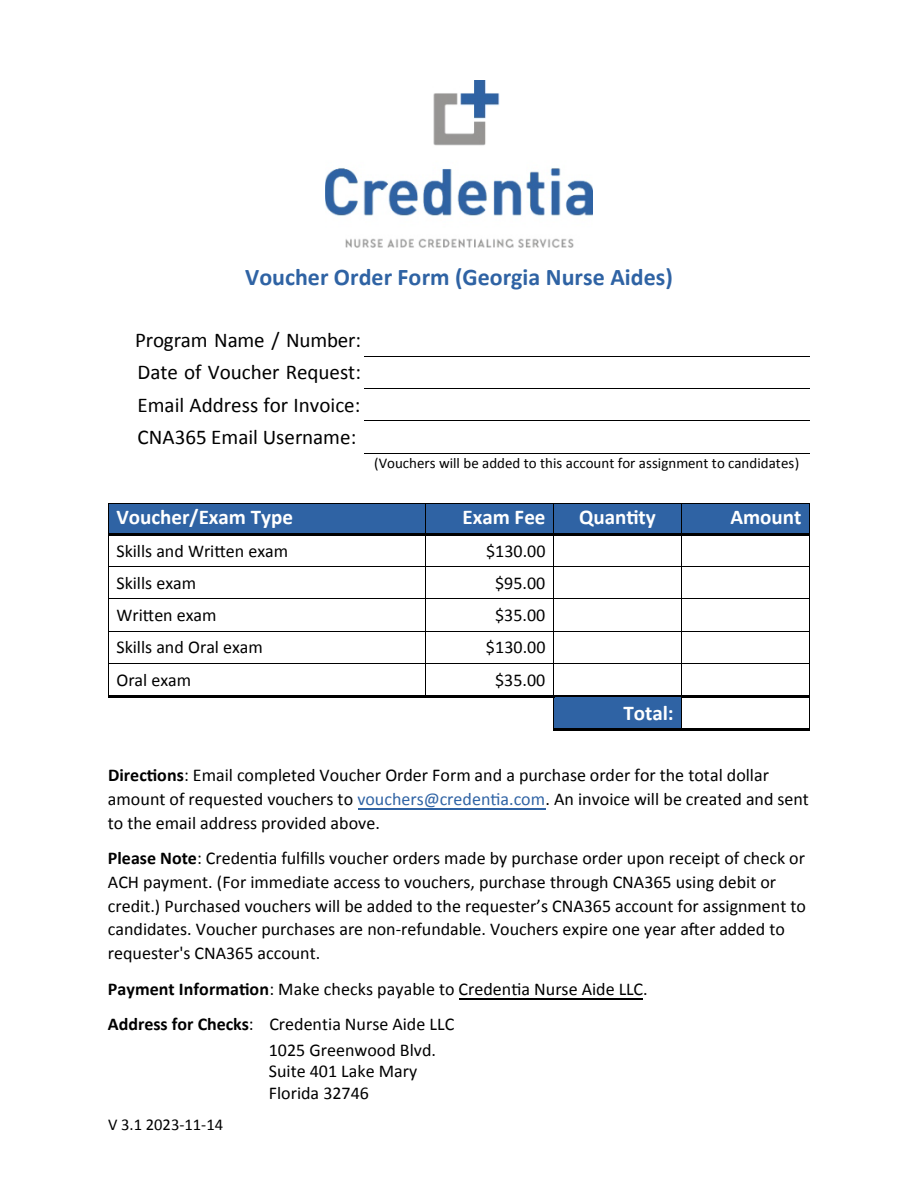
<style>
.page{position:relative;width:918px;height:1188px;background:#fff}
.page>*{position:absolute;margin:0;border:0;box-sizing:border-box;transform-origin:0 0}
.t1{font:700 24px "Calibri";color:#2f63a4}
.t2{font:21px/32.5px "Calibri";color:#000;text-align:justify}
.t3{font:700 21px "Calibri";color:#fff}
.t4{font:18px/23.7px "Calibri";color:#000}
.t5{font:16.5px "Calibri";color:#000}
.t6{font:15px "Calibri";color:#000}
.s1{font-weight:700}
.s2{color:#2f63a4}
</style>
<div class="page">
<hr style="left:364px;top:356px;width:445px;height:1px;background:#000">
<hr style="left:364px;top:388px;width:445px;height:1px;background:#000">
<hr style="left:364px;top:420px;width:445px;height:1px;background:#000">
<hr style="left:364px;top:453px;width:445px;height:1px;background:#000">
<div style="left:109px;top:504px;width:316px;height:30px;background:#2f63a4"></div>
<div style="left:426px;top:504px;width:127px;height:30px;background:#2f63a4"></div>
<div style="left:554px;top:504px;width:127px;height:30px;background:#2f63a4"></div>
<div style="left:682px;top:504px;width:127px;height:30px;background:#2f63a4"></div>
<hr style="left:109px;top:503px;width:316px;height:1px;background:#000">
<hr style="left:426px;top:503px;width:127px;height:1px;background:#000">
<hr style="left:554px;top:503px;width:127px;height:1px;background:#000">
<hr style="left:682px;top:503px;width:127px;height:1px;background:#000">
<hr style="left:108px;top:504px;width:1px;height:30px;background:#000">
<hr style="left:425px;top:504px;width:1px;height:30px;background:#000">
<hr style="left:553px;top:504px;width:1px;height:30px;background:#000">
<hr style="left:681px;top:504px;width:1px;height:30px;background:#000">
<hr style="left:809px;top:504px;width:1px;height:30px;background:#000">
<hr style="left:109px;top:534px;width:316px;height:2px;background:#000">
<hr style="left:427px;top:534px;width:126px;height:2px;background:#000">
<hr style="left:555px;top:534px;width:126px;height:2px;background:#000">
<hr style="left:684px;top:534px;width:125px;height:2px;background:#000">
<hr style="left:108px;top:536px;width:1px;height:30px;background:#000">
<hr style="left:425px;top:536px;width:1px;height:30px;background:#000">
<hr style="left:553px;top:536px;width:1px;height:30px;background:#000">
<hr style="left:681px;top:536px;width:1px;height:30px;background:#000">
<hr style="left:809px;top:536px;width:1px;height:30px;background:#000">
<hr style="left:109px;top:566px;width:316px;height:1px;background:#000">
<hr style="left:426px;top:566px;width:127px;height:1px;background:#000">
<hr style="left:554px;top:566px;width:127px;height:1px;background:#000">
<hr style="left:682px;top:566px;width:127px;height:1px;background:#000">
<hr style="left:108px;top:567px;width:1px;height:31px;background:#000">
<hr style="left:425px;top:567px;width:1px;height:31px;background:#000">
<hr style="left:553px;top:567px;width:1px;height:31px;background:#000">
<hr style="left:681px;top:567px;width:1px;height:31px;background:#000">
<hr style="left:809px;top:567px;width:1px;height:31px;background:#000">
<hr style="left:109px;top:598px;width:316px;height:1px;background:#000">
<hr style="left:426px;top:598px;width:127px;height:1px;background:#000">
<hr style="left:554px;top:598px;width:127px;height:1px;background:#000">
<hr style="left:682px;top:598px;width:127px;height:1px;background:#000">
<hr style="left:108px;top:599px;width:1px;height:32px;background:#000">
<hr style="left:425px;top:599px;width:1px;height:32px;background:#000">
<hr style="left:553px;top:599px;width:1px;height:32px;background:#000">
<hr style="left:681px;top:599px;width:1px;height:32px;background:#000">
<hr style="left:809px;top:599px;width:1px;height:32px;background:#000">
<hr style="left:109px;top:631px;width:316px;height:1px;background:#000">
<hr style="left:426px;top:631px;width:127px;height:1px;background:#000">
<hr style="left:554px;top:631px;width:127px;height:1px;background:#000">
<hr style="left:682px;top:631px;width:127px;height:1px;background:#000">
<hr style="left:108px;top:631px;width:1px;height:32px;background:#000">
<hr style="left:425px;top:631px;width:1px;height:32px;background:#000">
<hr style="left:553px;top:631px;width:1px;height:32px;background:#000">
<hr style="left:681px;top:631px;width:1px;height:32px;background:#000">
<hr style="left:809px;top:631px;width:1px;height:32px;background:#000">
<hr style="left:109px;top:663px;width:316px;height:1px;background:#000">
<hr style="left:426px;top:663px;width:127px;height:1px;background:#000">
<hr style="left:554px;top:663px;width:127px;height:1px;background:#000">
<hr style="left:682px;top:663px;width:127px;height:1px;background:#000">
<hr style="left:108px;top:664px;width:1px;height:32px;background:#000">
<hr style="left:425px;top:664px;width:1px;height:32px;background:#000">
<hr style="left:553px;top:664px;width:1px;height:32px;background:#000">
<hr style="left:681px;top:664px;width:1px;height:32px;background:#000">
<hr style="left:809px;top:664px;width:1px;height:32px;background:#000">
<div style="left:554px;top:698px;width:127px;height:30px;background:#2f63a4"></div>
<hr style="left:111px;top:696px;width:314px;height:2px;background:#000">
<hr style="left:428px;top:696px;width:125px;height:2px;background:#000">
<hr style="left:555px;top:696px;width:126px;height:2px;background:#000">
<hr style="left:684px;top:696px;width:125px;height:2px;background:#000">
<hr style="left:553px;top:698px;width:1px;height:30px;background:#000">
<hr style="left:553px;top:728px;width:128px;height:2px;background:#000">
<hr style="left:681px;top:698px;width:1px;height:30px;background:#000">
<hr style="left:684px;top:728px;width:125px;height:2px;background:#000">
<hr style="left:809px;top:698px;width:1px;height:30px;background:#000">
<img style="left:326px;top:81px;width:266px;height:167px">
<hr style="left:459px;top:998px;width:184px;height:1px;background:#000">
<hr style="left:358px;top:808px;width:187px;height:1px;background:#2f63a4">
<h1 class="t1" style="left:245px;top:260px;width:429px">Voucher Order Form (Georgia Nurse Aides)</h1>
<p class="t2" style="left:135px;top:323px;width:227px">Program Name / Number:<br>Date of Voucher Request:<br>Email Address for Invoice:<br>CNA365 Email Username:</p>
<p class="t6" style="left:374px;top:453px;width:427px">(Vouchers will be added to this account for assignment to candidates)</p>
<p class="t3" style="left:116px;top:502px;width:178px">Voucher/Exam Type</p>
<p class="t3" style="left:462px;top:502px;width:84px">Exam Fee</p>
<p class="t3" style="left:579px;top:502px;width:78px">Quantity</p>
<p class="t3" style="left:730px;top:502px;width:73px">Amount</p>
<p class="t4" style="left:116px;top:539px;width:173px">Skills and Written exam</p>
<p class="t4" style="left:486px;top:539px;width:61px">$130.00</p>
<p class="t4" style="left:116px;top:570px;width:81px">Skills exam</p>
<p class="t4" style="left:495px;top:570px;width:52px">$95.00</p>
<p class="t4" style="left:116px;top:603px;width:102px">Written exam</p>
<p class="t4" style="left:495px;top:603px;width:52px">$35.00</p>
<p class="t4" style="left:116px;top:635px;width:148px">Skills and Oral exam</p>
<p class="t4" style="left:486px;top:635px;width:61px">$130.00</p>
<p class="t4" style="left:116px;top:667px;width:76px">Oral exam</p>
<p class="t4" style="left:495px;top:667px;width:52px">$35.00</p>
<p class="t3" style="left:623px;top:698px;width:52px">Total:</p>
<p class="t4" style="left:108px;top:763px;width:703px"><span class="s1">Directions</span>: Email completed Voucher Order Form and a purchase order for the total dollar amount of requested vouchers to <span class="s2">vouchers@credentia.com</span>. An invoice will be created and sent to the email address provided above.</p>
<p class="t4" style="left:108px;top:846px;width:700px"><span class="s1">Please Note</span>: Credentia fulfills voucher orders made by purchase order upon receipt of check or ACH payment. (For immediate access to vouchers, purchase through CNA365 using debit or credit.) Purchased vouchers will be added to the requester’s CNA365 account for assignment to candidates. Voucher purchases are non-refundable. Vouchers expire one year after added to requester's CNA365 account.</p>
<p class="t4" style="left:108px;top:971px;width:541px;line-height:35.7px"><span class="s1">Payment Information</span>: Make checks payable to Credentia Nurse Aide LLC.<br><span class="s1">Address for Checks</span>: Credentia Nurse Aide LLC</p>
<p class="t4" style="left:269px;top:1038px;width:169px;line-height:21.6px">1025 Greenwood Blvd.<br>Suite 401 Lake Mary<br>Florida 32746</p>
<p class="t5" style="left:108px;top:1113px;width:117px">V 3.1 2023-11-14</p>
</div>
